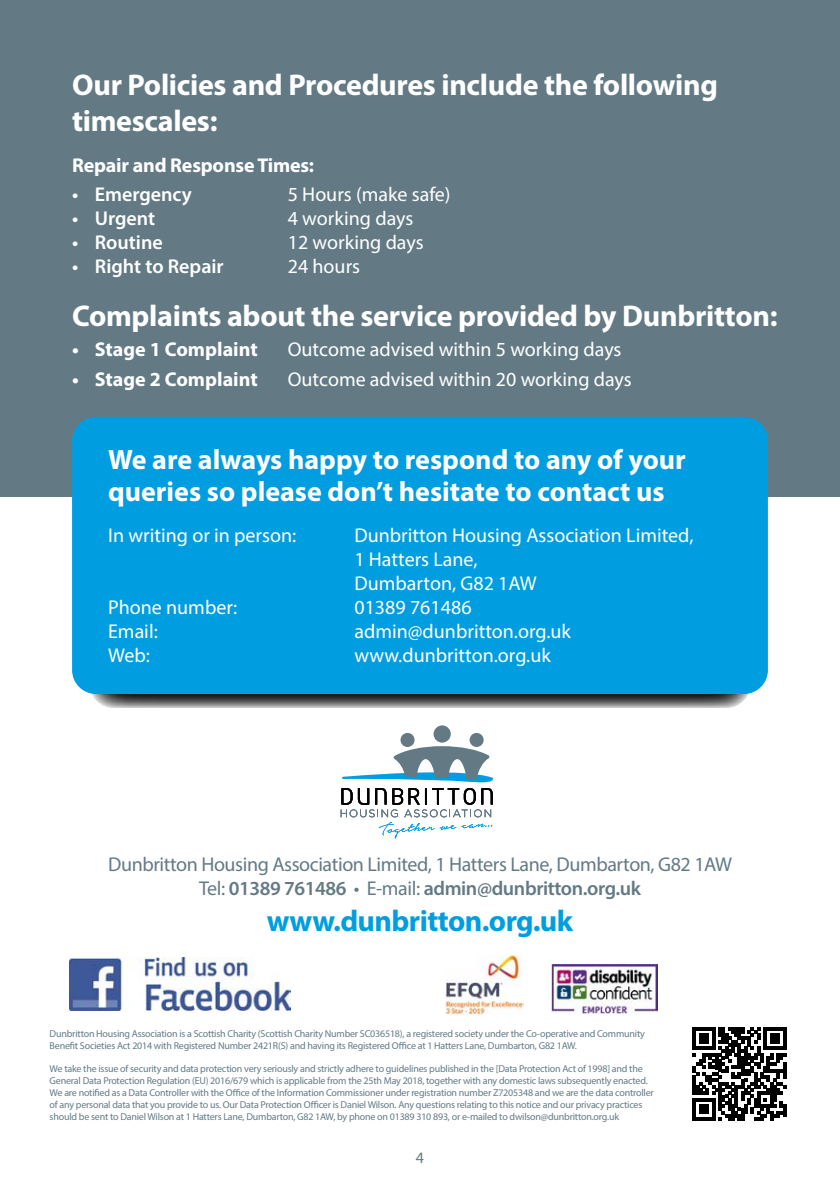
<style>
.page{position:relative;width:840px;height:1191px;background:#fff}
.page>*{position:absolute;margin:0;border:0;box-sizing:border-box;transform-origin:0 0}
.t1{font:700 30px/36px "Myriad Pro";letter-spacing:-.01em;color:#fff}
.t2{font:700 30px "Myriad Pro";letter-spacing:-.02em;color:#009ee0}
.t3{font:700 28px/32px "Myriad Pro";color:#fff}
.t4{font:20px/24px "Myriad Pro";color:#fff}
.t5{font:20px/24px "Myriad Pro";letter-spacing:-.02em;color:#637a85;text-align:center}
.t6{font:700 20px "Myriad Pro";letter-spacing:-.005em;color:#fff}
.t7{font:600 20px "Myriad Pro";color:#fff}
.t8{font:16px "Myriad Pro";color:#637a85}
.t9{font:10px/12px "Myriad Pro";letter-spacing:-.02em;color:#637a85}
.s1{font-weight:600}
</style>
<div class="page">
<div style="left:0;top:0;width:839px;height:496px;background:#637a85"></div>
<svg style="left:89px;top:626px;width:661px;height:82px;background:#616262"></svg>
<div style="left:72px;top:417px;width:695px;height:277px;background:#009ee0;border-radius:24px"></div>
<div style="left:433px;top:725px;width:17px;height:17px;background:#637a85;border-radius:50%"></div>
<div style="left:400px;top:733px;width:14px;height:14px;background:#637a85;border-radius:50%"></div>
<div style="left:469px;top:733px;width:14px;height:14px;background:#637a85;border-radius:50%"></div>
<svg style="left:340px;top:746px;width:153px;height:92px"></svg>
<img style="left:69px;top:957px;width:221px;height:53px">
<img style="left:551px;top:964px;width:106px;height:49px">
<img style="left:445px;top:955px;width:78px;height:59px">
<svg style="left:692px;top:1027px;width:93px;height:93px"></svg>
<h1 class="t1" style="left:72px;top:65px;width:647px">Our Policies and Procedures include the following timescales:</h1>
<h3 class="t6" style="left:72px;top:152px;width:243px">Repair and Response Times:</h3>
<h3 class="t7" style="left:72px;top:182px;width:121px">• Emergency</h3>
<h3 class="t4" style="left:287px;top:182px;width:164px">5 Hours (make safe)</h3>
<h3 class="t7" style="left:72px;top:206px;width:85px">• Urgent</h3>
<h3 class="t4" style="left:287px;top:206px;width:127px">4 working days</h3>
<h3 class="t7" style="left:72px;top:230px;width:92px">• Routine</h3>
<h3 class="t4" style="left:287px;top:230px;width:137px">12 working days</h3>
<h3 class="t7" style="left:72px;top:254px;width:153px">• Right to Repair</h3>
<h3 class="t4" style="left:287px;top:254px;width:74px">24 hours</h3>
<h1 class="t1" style="left:72px;top:297px;width:706px">Complaints about the service provided by Dunbritton:</h1>
<h3 class="t6" style="left:72px;top:336px;width:187px">• Stage 1 Complaint</h3>
<h3 class="t4" style="left:287px;top:337px;width:335px">Outcome advised within 5 working days</h3>
<h3 class="t6" style="left:72px;top:366px;width:187px">• Stage 2 Complaint</h3>
<h3 class="t4" style="left:287px;top:366px;width:345px">Outcome advised within 20 working days</h3>
<h2 class="t3" style="left:108px;top:442px;width:579px">We are always happy to respond to any of your queries so please don’t hesitate to contact us</h2>
<h3 class="t4" style="left:108px;top:523px;width:190px">In writing or in person:</h3>
<h3 class="t4" style="left:354px;top:523px;width:340px">Dunbritton Housing Association Limited,<br>1 Hatters Lane,<br>Dumbarton, G82 1AW</h3>
<h3 class="t4" style="left:108px;top:595px;width:131px">Phone number:</h3>
<h3 class="t4" style="left:354px;top:595px;width:119px">01389 761486</h3>
<h3 class="t4" style="left:108px;top:619px;width:51px">Email:</h3>
<h3 class="t4" style="left:354px;top:619px;width:218px">admin@dunbritton.org.uk</h3>
<h3 class="t4" style="left:108px;top:643px;width:43px">Web:</h3>
<h3 class="t4" style="left:354px;top:643px;width:198px">www.dunbritton.org.uk</h3>
<h3 class="t5" style="left:108px;top:851px;width:625px">Dunbritton Housing Association Limited, 1 Hatters Lane, Dumbarton, G82 1AW<br>Tel: <span class="s1">01389 761486</span> • E-mail: <span class="s1">admin@dunbritton.org.uk</span></h3>
<h1 class="t2" style="left:267px;top:901px;width:307px">www.dunbritton.org.uk</h1>
<p class="t9" style="left:50px;top:1027px;width:596px">Dunbritton Housing Association is a Scottish Charity (Scottish Charity Number SC036518), a registered society under the Co-operative and Community<br>Benefit Societies Act 2014 with Registered Number 2421R(S) and having its Registered Office at 1 Hatters Lane, Dumbarton, G82 1AW.</p>
<p class="t9" style="left:50px;top:1062px;width:605px">We take the issue of security and data protection very seriously and strictly adhere to guidelines published in the [Data Protection Act of 1998] and the General Data Protection Regulation (EU) 2016/679 which is applicable from the 25th May 2018, together with any domestic laws subsequently enacted.<br>We are notified as a Data Controller with the Office of the Information Commissioner under registration number Z7205348 and we are the data controller of any personal data that you provide to us. Our Data Protection Officer is Daniel Wilson. Any questions relating to this notice and our privacy practices should be sent to Daniel Wilson at 1 Hatters Lane, Dumbarton, G82 1AW, by phone on 01389 310 893, or e-mailed to dwilson@dunbritton.org.uk</p>
<h3 class="t8" style="left:416px;top:1148px;width:10px">4</h3>
</div>
